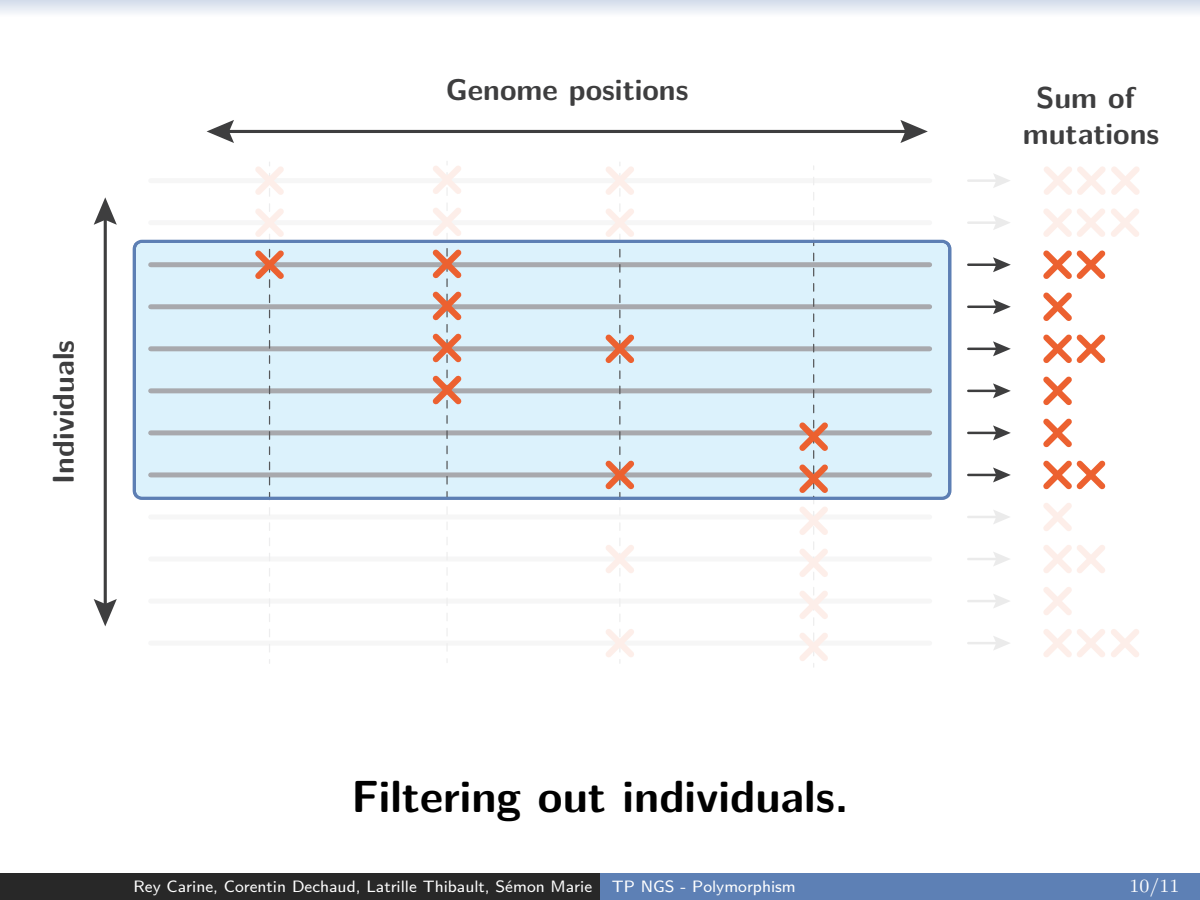
<style>
.page{position:relative;width:1200px;height:900px;background:#fff}
.page>*{position:absolute;margin:0;border:0;box-sizing:border-box;transform-origin:0 0}
.Page_number{font:700 45px "LM Sans 10";color:#000}
.t1{font:700 30px/36px "LM Sans 10";color:#3e3e3f;text-align:center}
.t2{font:18.75px "LM Roman 8";color:#fff}
.t3{font:16.5px "LM Sans 8";color:#fff}
</style>
<div class="page">
<div style="left:0;top:874px;width:600px;height:26px;background:#282828"></div>
<div style="left:600px;top:874px;width:600px;height:26px;background:#5d80b5"></div>
<svg style="left:0;top:0;width:1200px;height:13px"></svg>
<div style="left:134px;top:241px;width:816px;height:257px;background:#dcf2fc;border-radius:8px"></div>
<hr style="left:104px;top:216px;width:3px;height:392px;background:#3e3e3f">
<svg style="left:94px;top:197px;width:23px;height:28px"></svg>
<svg style="left:94px;top:599px;width:23px;height:27px"></svg>
<div style="left:151px;top:262px;width:779px;height:5px;background:#a8a9ad"></div>
<div style="left:151px;top:388px;width:779px;height:5px;background:#a8a9ad"></div>
<div style="left:151px;top:430px;width:779px;height:5px;background:#a8a9ad"></div>
<div style="left:151px;top:472px;width:779px;height:5px;background:#a8a9ad"></div>
<div style="left:151px;top:304px;width:779px;height:5px;background:#a8a9ad"></div>
<div style="left:151px;top:346px;width:779px;height:5px;background:#a8a9ad"></div>
<hr style="left:968px;top:263px;width:31px;height:3px;background:#3e3e3f">
<svg style="left:993px;top:257px;width:18px;height:15px"></svg>
<hr style="left:968px;top:390px;width:31px;height:2px;background:#3e3e3f">
<svg style="left:993px;top:383px;width:18px;height:15px"></svg>
<hr style="left:968px;top:432px;width:31px;height:2px;background:#3e3e3f">
<svg style="left:993px;top:425px;width:18px;height:15px"></svg>
<hr style="left:968px;top:474px;width:31px;height:2px;background:#3e3e3f">
<svg style="left:993px;top:467px;width:18px;height:15px"></svg>
<hr style="left:968px;top:306px;width:31px;height:2px;background:#3e3e3f">
<svg style="left:993px;top:299px;width:18px;height:15px"></svg>
<hr style="left:968px;top:348px;width:31px;height:2px;background:#3e3e3f">
<svg style="left:993px;top:341px;width:18px;height:15px"></svg>
<hr style="left:225px;top:130px;width:684px;height:3px;background:#3e3e3f">
<svg style="left:900px;top:120px;width:28px;height:23px"></svg>
<svg style="left:207px;top:120px;width:27px;height:23px"></svg>
<svg style="left:250px;top:248px;width:40px;height:248px"></svg>
<svg style="left:427px;top:248px;width:40px;height:248px"></svg>
<svg style="left:794px;top:244px;width:40px;height:252px"></svg>
<svg style="left:600px;top:249px;width:40px;height:247px"></svg>
<svg style="left:1043px;top:250px;width:63px;height:240px"></svg>
<div style="left:133px;top:240px;width:818px;height:260px;border:3px solid #5d7fb4;border-radius:8px"></div>
<p class="t1" style="left:43px;top:484px;width:145px;rotate:-90deg">Individuals</p>
<p class="t1" style="left:446px;top:69px;width:244px">Genome positions</p>
<p class="t1" style="left:1023px;top:77px;width:138px">Sum of mutations</p>
<p class="Page_number" style="left:351px;top:761px;width:499px">Filtering out individuals.</p>
<p class="t3" style="left:134px;top:873px;width:664px">Rey Carine, Corentin Dechaud, Latrille Thibault, Sémon Marie TP NGS - Polymorphism</p>
<p class="t2" style="left:1130px;top:871px;width:51px">10/11</p>
<p class="t2" style="left:1143px;top:871px;width:51px">10/11</p>
</div>
